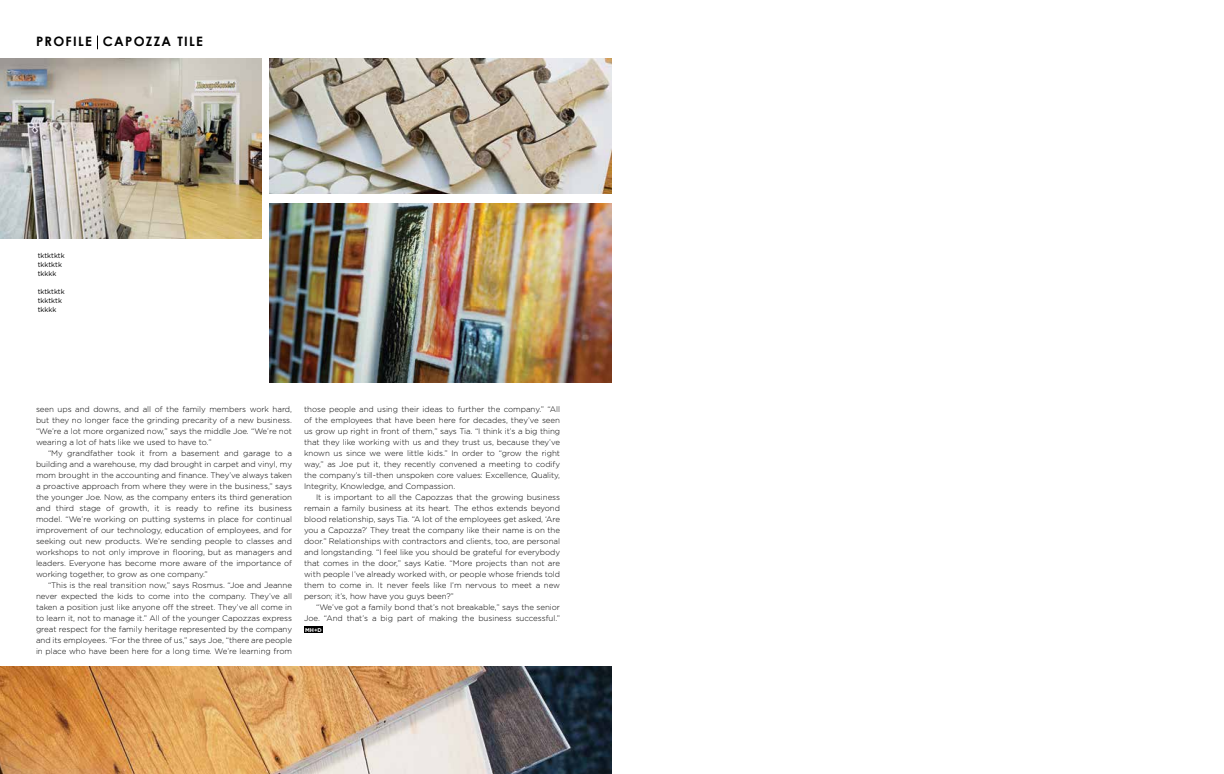
<style>
.page{position:relative;width:1224px;height:774px;background:#fff}
.page>*{position:absolute;margin:0;border:0;box-sizing:border-box;transform-origin:0 0}
.t1{font:700 13px "Century Gothic";letter-spacing:.1em;color:#000}
.t2{font:300 8px/11px "Gotham";letter-spacing:-.005em;color:#000;text-align:justify}
.t3{font:7px/9px "Gotham";color:#000}
.t4{font:700 5.5px "Gotham";color:#fff}
</style>
<div class="page">
<svg style="left:97px;top:36px;width:1px;height:13px"></svg>
<div style="left:304px;top:627px;width:19px;height:6px;background:#000"></div>
<img style="left:0;top:59px;width:262px;height:179px">
<img style="left:269px;top:59px;width:343px;height:135px">
<img style="left:269px;top:204px;width:343px;height:179px">
<img style="left:0;top:666px;width:612px;height:108px">
<h1 class="t1" style="left:36px;top:32px;width:168px">PROFILE CAPOZZA TILE</h1>
<p class="t3" style="left:38px;top:251px;width:29px">tktktktk tkktktk tkkkk</p>
<p class="t3" style="left:38px;top:287px;width:29px">tktktktk tkktktk tkkkk</p>
<p class="t2" style="left:36px;top:404px;width:258px">seen ups and downs, and all of the family members work hard, but they no longer face the grinding precarity of a new business. “We’re a lot more organized now,” says the middle Joe. “We’re not wearing a lot of hats like we used to have to.”</p>
<p class="t2" style="left:36px;top:448px;width:258px;text-indent:12px">“My grandfather took it from a basement and garage to a building and a warehouse, my dad brought in carpet and vinyl, my mom brought in the accounting and finance. They’ve always taken a proactive approach from where they were in the business,” says the younger Joe. Now, as the company enters its third generation and third stage of growth, it is ready to refine its business model. “We’re working on putting systems in place for continual improvement of our technology, education of employees, and for seeking out new products. We’re sending people to classes and workshops to not only improve in flooring, but as managers and leaders. Everyone has become more aware of the importance of working together, to grow as one company.”</p>
<p class="t2" style="left:36px;top:580px;width:258px;text-indent:12px">“This is the real transition now,” says Rosmus. “Joe and Jeanne never expected the kids to come into the company. They’ve all taken a position just like anyone off the street. They’ve all come in to learn it, not to manage it.” All of the younger Capozzas express great respect for the family heritage represented by the company and its employees. “For the three of us,” says Joe, “there are people in place who have been here for a long time. We’re learning from</p>
<p class="t2" style="left:304px;top:404px;width:258px">those people and using their ideas to further the company.” “All of the employees that have been here for decades, they’ve seen us grow up right in front of them,” says Tia. “I think it’s a big thing that they like working with us and they trust us, because they’ve known us since we were little kids.” In order to “grow the right way,” as Joe put it, they recently convened a meeting to codify the company’s till-then unspoken core values: Excellence, Quality, Integrity, Knowledge, and Compassion.</p>
<p class="t2" style="left:304px;top:492px;width:258px;text-indent:12px">It is important to all the Capozzas that the growing business remain a family business at its heart. The ethos extends beyond blood relationship, says Tia. “A lot of the employees get asked, ‘Are you a Capozza?’ They treat the company like their name is on the door.” Relationships with contractors and clients, too, are personal and longstanding. “I feel like you should be grateful for everybody that comes in the door,” says Katie. “More projects than not are with people I’ve already worked with, or people whose friends told them to come in. It never feels like I’m nervous to meet a new person; it’s, how have you guys been?”</p>
<p class="t2" style="left:304px;top:602px;width:258px;text-align:right">“We’ve got a family bond that’s not breakable,” says the senior<br>Joe. “And that’s a big part of making the business successful.”</p>
<p class="t4" style="left:305px;top:626px;width:18px">MH+D</p>
</div>
